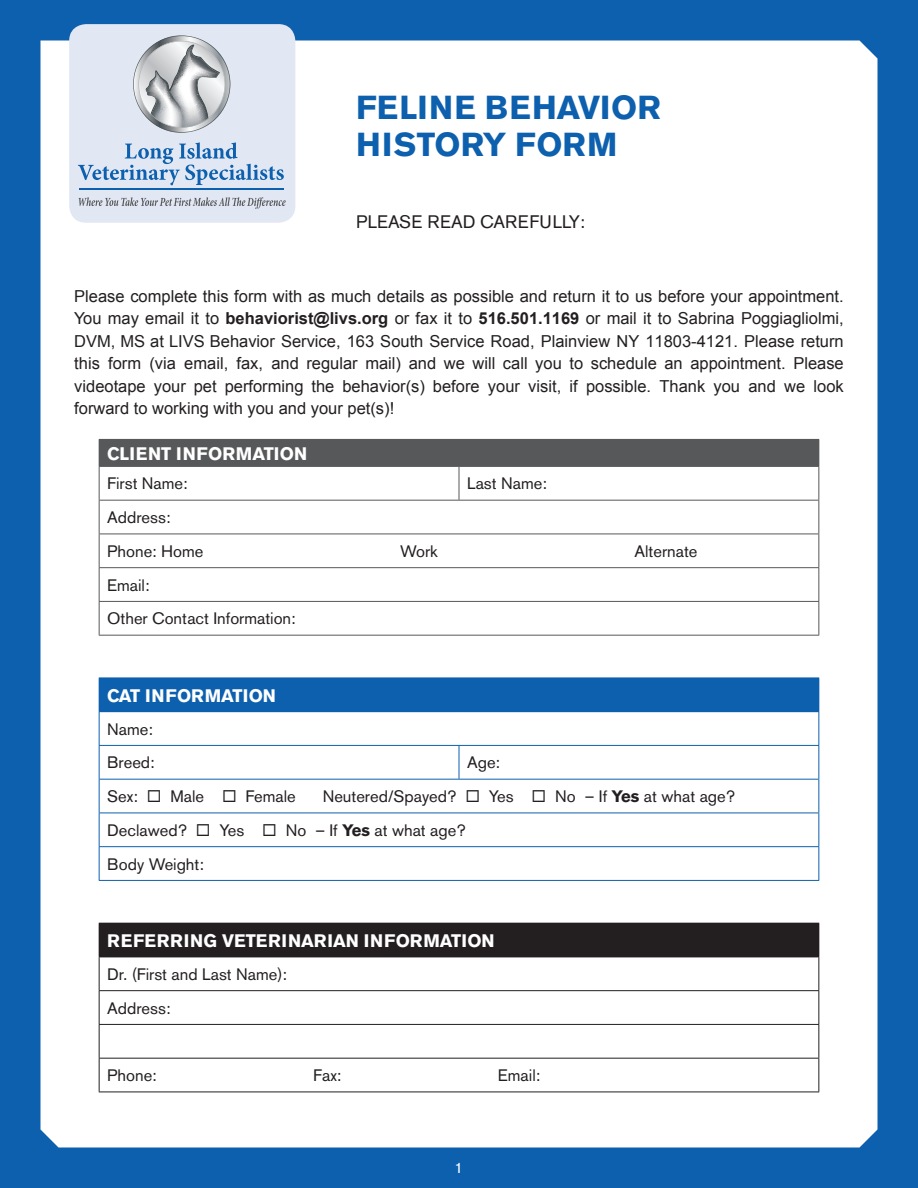
<style>
.page{position:relative;width:918px;height:1188px;background:#0d60ae}
.page>*{position:absolute;margin:0;border:0;box-sizing:border-box;transform-origin:0 0}
.t1{font:700 33px "Akzidenz Grotesk BE";color:#0d60ae}
.t2{font:700 18px "Akzidenz Grotesk BE";letter-spacing:.01em;color:#fff}
.t3{font:18px "Akzidenz Grotesk BE";color:#231f20}
.t4{font:16.5px/22.5px "Arial";color:#231f20;text-align:justify}
.t5{font:16.5px "Akzidenz Grotesk BE";color:#231f20}
.t6{font:15px "Akzidenz Grotesk BE";color:#fff}
.s1{font-weight:700}
</style>
<div class="page">
<div style="left:40px;top:40px;width:838px;height:1108px;background:#fff"></div>
<div style="left:99px;top:439px;width:720px;height:27px;background:#57585a"></div>
<hr style="left:99px;top:466px;width:360px;height:1px;background:#57585a">
<hr style="left:459px;top:466px;width:360px;height:1px;background:#57585a">
<hr style="left:459px;top:467px;width:1px;height:33px;background:#57585a">
<hr style="left:99px;top:500px;width:360px;height:1px;background:#57585a">
<hr style="left:459px;top:500px;width:360px;height:1px;background:#57585a">
<hr style="left:99px;top:534px;width:360px;height:1px;background:#57585a">
<hr style="left:459px;top:534px;width:360px;height:1px;background:#57585a">
<hr style="left:99px;top:567px;width:360px;height:1px;background:#57585a">
<hr style="left:459px;top:567px;width:360px;height:1px;background:#57585a">
<hr style="left:99px;top:601px;width:360px;height:1px;background:#57585a">
<hr style="left:459px;top:601px;width:360px;height:1px;background:#57585a">
<hr style="left:99px;top:467px;width:1px;height:33px;background:#57585a">
<hr style="left:818px;top:467px;width:1px;height:33px;background:#57585a">
<hr style="left:99px;top:501px;width:1px;height:33px;background:#57585a">
<hr style="left:818px;top:501px;width:1px;height:33px;background:#57585a">
<hr style="left:99px;top:534px;width:1px;height:33px;background:#57585a">
<hr style="left:818px;top:534px;width:1px;height:33px;background:#57585a">
<hr style="left:99px;top:568px;width:1px;height:33px;background:#57585a">
<hr style="left:818px;top:568px;width:1px;height:33px;background:#57585a">
<hr style="left:99px;top:602px;width:1px;height:33px;background:#57585a">
<hr style="left:818px;top:602px;width:1px;height:33px;background:#57585a">
<hr style="left:99px;top:635px;width:360px;height:1px;background:#57585a">
<hr style="left:459px;top:635px;width:360px;height:1px;background:#57585a">
<div style="left:99px;top:678px;width:720px;height:34px;background:#0d60ae"></div>
<hr style="left:99px;top:712px;width:1px;height:33px;background:#0d60ae">
<hr style="left:818px;top:712px;width:1px;height:33px;background:#0d60ae">
<hr style="left:99px;top:745px;width:360px;height:1px;background:#0d60ae">
<hr style="left:99px;top:746px;width:1px;height:33px;background:#0d60ae">
<hr style="left:459px;top:745px;width:360px;height:1px;background:#0d60ae">
<hr style="left:459px;top:746px;width:1px;height:33px;background:#0d60ae">
<hr style="left:818px;top:746px;width:1px;height:33px;background:#0d60ae">
<hr style="left:99px;top:779px;width:360px;height:1px;background:#0d60ae">
<hr style="left:99px;top:780px;width:1px;height:33px;background:#0d60ae">
<hr style="left:459px;top:779px;width:360px;height:1px;background:#0d60ae">
<hr style="left:818px;top:780px;width:1px;height:33px;background:#0d60ae">
<hr style="left:99px;top:813px;width:360px;height:1px;background:#0d60ae">
<hr style="left:99px;top:813px;width:1px;height:33px;background:#0d60ae">
<hr style="left:459px;top:813px;width:360px;height:1px;background:#0d60ae">
<hr style="left:818px;top:813px;width:1px;height:33px;background:#0d60ae">
<hr style="left:99px;top:846px;width:360px;height:1px;background:#0d60ae">
<hr style="left:99px;top:847px;width:1px;height:33px;background:#0d60ae">
<hr style="left:459px;top:846px;width:360px;height:1px;background:#0d60ae">
<hr style="left:818px;top:847px;width:1px;height:33px;background:#0d60ae">
<hr style="left:99px;top:880px;width:360px;height:1px;background:#0d60ae">
<hr style="left:459px;top:880px;width:360px;height:1px;background:#0d60ae">
<div style="left:99px;top:923px;width:720px;height:34px;background:#231f20"></div>
<hr style="left:99px;top:957px;width:720px;height:1px;background:#231f20">
<hr style="left:99px;top:990px;width:720px;height:1px;background:#231f20">
<hr style="left:99px;top:1024px;width:720px;height:1px;background:#231f20">
<hr style="left:99px;top:1058px;width:720px;height:1px;background:#231f20">
<hr style="left:99px;top:1092px;width:720px;height:1px;background:#231f20">
<hr style="left:99px;top:957px;width:1px;height:33px;background:#231f20">
<hr style="left:99px;top:991px;width:1px;height:33px;background:#231f20">
<hr style="left:99px;top:1025px;width:1px;height:33px;background:#231f20">
<hr style="left:99px;top:1059px;width:1px;height:33px;background:#231f20">
<hr style="left:818px;top:957px;width:1px;height:33px;background:#231f20">
<hr style="left:818px;top:991px;width:1px;height:33px;background:#231f20">
<hr style="left:818px;top:1025px;width:1px;height:33px;background:#231f20">
<hr style="left:818px;top:1059px;width:1px;height:33px;background:#231f20">
<div style="left:69px;top:24px;width:226px;height:199px;background:#e2e7f4;border-radius:17px"></div>
<svg style="left:133px;top:35px;width:98px;height:98px"></svg>
<svg style="left:78px;top:142px;width:206px;height:43px"></svg>
<hr style="left:79px;top:188px;width:205px;height:2px;background:#0d60ae">
<svg style="left:79px;top:197px;width:207px;height:12px"></svg>
<p class="t1" style="left:356px;top:89px;width:306px">FELINE BEHAVIOR</p>
<p class="t1" style="left:356px;top:125px;width:263px">HISTORY FORM</p>
<p class="t3" style="left:356px;top:211px;width:230px">PLEASE READ CAREFULLY:</p>
<p class="t4" style="left:74px;top:285px;width:771px">Please complete this form with as much details as possible and return it to us before your appointment.<br>You may email it to <span class="s1">behaviorist@livs.org</span> or fax it to <span class="s1">516.501.1169</span> or mail it to Sabrina Poggiagliolmi, DVM, MS at LIVS Behavior Service, 163 South Service Road, Plainview NY 11803-4121. Please return this form (via email, fax, and regular mail) and we will call you to schedule an appointment. Please videotape your pet performing the behavior(s) before your visit, if possible. Thank you and we look forward to working with you and your pet(s)!</p>
<p class="t2" style="left:107px;top:443px;width:201px">CLIENT INFORMATION</p>
<p class="t5" style="left:107px;top:474px;width:82px">First Name:</p>
<p class="t5" style="left:467px;top:474px;width:81px">Last Name:</p>
<p class="t5" style="left:107px;top:508px;width:65px">Address:</p>
<p class="t5" style="left:107px;top:541px;width:98px">Phone: Home</p>
<p class="t5" style="left:400px;top:541px;width:39px">Work</p>
<p class="t5" style="left:635px;top:541px;width:64px">Alternate</p>
<p class="t5" style="left:107px;top:575px;width:44px">Email:</p>
<p class="t5" style="left:107px;top:609px;width:190px">Other Contact Information:</p>
<p class="t2" style="left:107px;top:685px;width:170px">CAT INFORMATION</p>
<p class="t5" style="left:107px;top:719px;width:47px">Name:</p>
<p class="t5" style="left:107px;top:753px;width:49px">Breed:</p>
<p class="t5" style="left:467px;top:753px;width:34px">Age:</p>
<p class="t5" style="left:107px;top:787px;width:190px">Sex: ◻ Male ◻ Female</p>
<p class="t5" style="left:323px;top:787px;width:414px">Neutered/Spayed? ◻ Yes ◻ No – If <span class="s1">Yes</span> at what age?</p>
<p class="t5" style="left:107px;top:821px;width:360px">Declawed? ◻ Yes ◻ No – If <span class="s1">Yes</span> at what age?</p>
<p class="t5" style="left:107px;top:854px;width:98px">Body Weight:</p>
<p class="t2" style="left:107px;top:930px;width:389px">REFERRING VETERINARIAN INFORMATION</p>
<p class="t5" style="left:107px;top:964px;width:181px">Dr. (First and Last Name):</p>
<p class="t5" style="left:107px;top:998px;width:65px">Address:</p>
<p class="t5" style="left:107px;top:1066px;width:51px">Phone:</p>
<p class="t5" style="left:313px;top:1066px;width:30px">Fax:</p>
<p class="t5" style="left:498px;top:1066px;width:44px">Email:</p>
<p class="t6" style="left:455px;top:1159px;width:10px">1</p>
</div>
